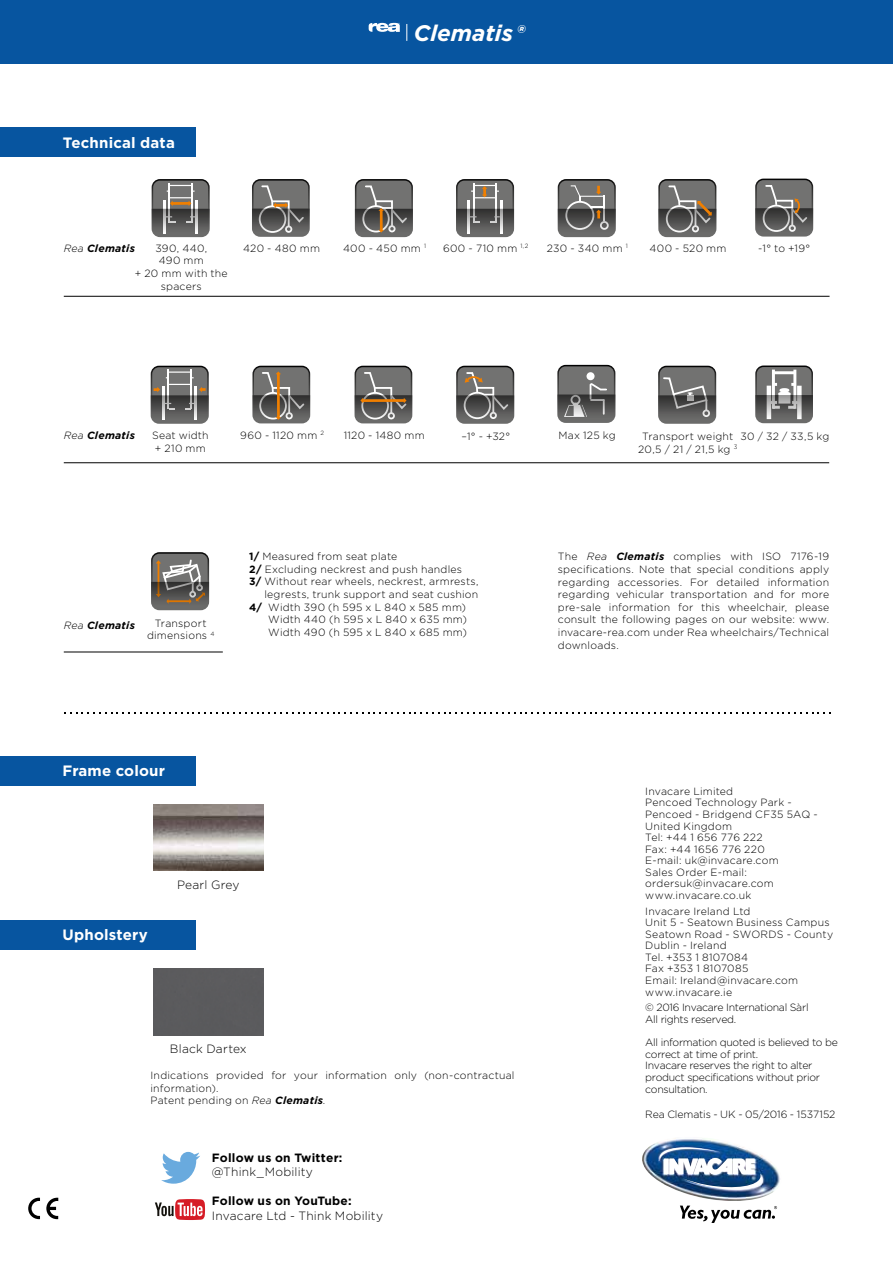
<style>
.page{position:relative;width:893px;height:1263px;background:#fff}
.page>*{position:absolute;margin:0;border:0;box-sizing:border-box;transform-origin:0 0}
.t1{font:italic 700 22.5px "Gotham";letter-spacing:.005em;color:#fff}
.t2{font:700 15px "Gotham";letter-spacing:.01em;color:#fff}
.t3{font:300 12px "Gotham";letter-spacing:.015em;color:#000}
.t4{font:700 12px "Gotham";letter-spacing:.02em;color:#000}
.t5{font:300 10.5px/11.6px "Gotham";letter-spacing:.02em;color:#000}
.t6{font:300 10.5px/11.6px "Gotham";letter-spacing:-.03em;color:#000}
.t7{font:italic 700 10.5px "Gotham";letter-spacing:.025em;color:#000}
.t8{font:300 10.5px "Gotham";letter-spacing:-.005em;color:#000}
.s1{font-weight:300}
.s2{font-weight:700}
.s3{font-style:italic}
.s4{font-weight:700;font-style:italic}
</style>
<div class="page">
<hr style="left:892px;top:0;width:1px;height:106px;background:#0755a0">
<div style="left:0;top:756px;width:196px;height:29px;background:#0755a0"></div>
<svg style="left:64px;top:713px;width:767px;height:1px"></svg>
<div style="left:0;top:920px;width:196px;height:30px;background:#0755a0"></div>
<img style="left:642px;top:1138px;width:138px;height:63px">
<img style="left:659px;top:1144px;width:104px;height:49px">
<svg style="left:680px;top:1205px;width:97px;height:18px"></svg>
<div style="left:0;top:128px;width:196px;height:29px;background:#0755a0"></div>
<hr style="left:64px;top:296px;width:765px;height:1px;background:#000">
<svg style="left:152px;top:179px;width:58px;height:58px;background:#757370"></svg>
<svg style="left:252px;top:179px;width:58px;height:58px;background:#706f6c"></svg>
<svg style="left:355px;top:179px;width:58px;height:58px;background:#716f6b"></svg>
<svg style="left:456px;top:179px;width:58px;height:58px;background:#737270"></svg>
<svg style="left:558px;top:179px;width:58px;height:58px;background:#706e6b"></svg>
<svg style="left:658px;top:179px;width:58px;height:58px;background:#716f6d"></svg>
<svg style="left:151px;top:366px;width:58px;height:58px;background:#747371"></svg>
<svg style="left:252px;top:366px;width:58px;height:57px;background:#746f69"></svg>
<svg style="left:355px;top:366px;width:57px;height:57px;background:#746f6a"></svg>
<svg style="left:755px;top:179px;width:58px;height:58px;background:#71706e"></svg>
<svg style="left:755px;top:365px;width:58px;height:58px;background:#828281"></svg>
<svg style="left:557px;top:365px;width:58px;height:58px;background:#6f6f6e"></svg>
<hr style="left:64px;top:462px;width:765px;height:1px;background:#000">
<hr style="left:64px;top:652px;width:159px;height:1px;background:#000">
<svg style="left:456px;top:366px;width:58px;height:58px;background:#716f6c"></svg>
<svg style="left:658px;top:366px;width:58px;height:58px;background:#6d6d6c"></svg>
<svg style="left:151px;top:552px;width:58px;height:58px;background:#76726c"></svg>
<img style="left:153px;top:805px;width:110px;height:66px">
<div style="left:153px;top:969px;width:110px;height:66px;background:#5b5b5d"></div>
<svg style="left:46px;top:1198px;width:12px;height:21px"></svg>
<svg style="left:28px;top:1198px;width:12px;height:21px"></svg>
<svg style="left:161px;top:1152px;width:39px;height:32px"></svg>
<svg style="left:155px;top:1199px;width:50px;height:21px"></svg>
<div style="left:0;top:0;width:893px;height:64px;background:#0755a0"></div>
<svg style="left:369px;top:23px;width:31px;height:9px"></svg>
<svg style="left:407px;top:24px;width:1px;height:17px"></svg>
<h1 class="t1" style="left:414px;top:18px;width:112px">Clematis ®</h1>
<h2 class="t2" style="left:63px;top:133px;width:113px">Technical data</h2>
<p class="t7" style="left:64px;top:241px;width:73px"><span class="s1">Rea</span> Clematis</p>
<p class="t5" style="left:135px;top:242px;width:94px;line-height:12.6px;text-align:center">390, 440,<br>490 mm<br>+ 20 mm with the spacers</p>
<p class="t5" style="left:243px;top:242px;width:78px">420 - 480 mm</p>
<p class="t5" style="left:343px;top:242px;width:85px">400 - 450 mm <sup>1</sup></p>
<p class="t5" style="left:443px;top:242px;width:87px">600 - 710 mm <sup>1,2</sup></p>
<p class="t5" style="left:547px;top:242px;width:83px">230 - 340 mm <sup>1</sup></p>
<p class="t5" style="left:649px;top:242px;width:79px">400 - 520 mm</p>
<p class="t5" style="left:758px;top:242px;width:54px">-1° to +19°</p>
<p class="t5" style="left:152px;top:429px;width:58px;line-height:12.6px">Seat width + 210 mm</p>
<p class="t5" style="left:240px;top:429px;width:85px">960 - 1120 mm <sup>2</sup></p>
<p class="t5" style="left:344px;top:429px;width:83px">1120 - 1480 mm</p>
<p class="t7" style="left:64px;top:428px;width:73px"><span class="s1">Rea</span> Clematis</p>
<p class="t5" style="left:558px;top:429px;width:59px">Max 125 kg</p>
<p class="t5" style="left:741px;top:430px;width:90px">30 / 32 / 33,5 kg</p>
<p class="t5" style="left:461px;top:430px;width:50px">–1° - +32°</p>
<p class="t5" style="left:638px;top:430px;width:101px;line-height:12.6px;text-align:center">Transport weight<br>20,5 / 21 / 21,5 kg <sup>3</sup></p>
<p class="t7" style="left:64px;top:618px;width:73px"><span class="s1">Rea</span> Clematis</p>
<p class="t5" style="left:147px;top:616px;width:69px;line-height:12.6px;text-align:center">Transport dimensions <sup>4</sup></p>
<p class="t5" style="left:249px;top:550px;width:150px"><span class="s2">1/</span> Measured from seat plate</p>
<p class="t5" style="left:249px;top:563px;width:214px"><span class="s2">2/</span> Excluding neckrest and push handles</p>
<p class="t5" style="left:249px;top:576px;width:231px"><span class="s2">3/</span> Without rear wheels, neckrest, armrests,</p>
<p class="t5" style="left:264px;top:588px;width:215px">legrests, trunk support and seat cushion</p>
<p class="t5" style="left:249px;top:601px;width:218px"><span class="s2">4/</span> Width 390 (h 595 x L 840 x 585 mm)</p>
<p class="t5" style="left:268px;top:613px;width:200px">Width 440 (h 595 x L 840 x 635 mm)</p>
<p class="t5" style="left:268px;top:626px;width:200px">Width 490 (h 595 x L 840 x 685 mm)</p>
<p class="t5" style="left:558px;top:550px;width:273px;line-height:12.6px;text-align:justify">The <span class="s3">Rea</span> <span class="s4">Clematis</span> complies with ISO 7176-19 specifications. Note that special conditions apply regarding accessories. For detailed information regarding vehicular transportation and for more pre-sale information for this wheelchair, please consult the following pages on our website: www. invacare-rea.com under Rea wheelchairs/Technical downloads.</p>
<h2 class="t2" style="left:63px;top:761px;width:104px">Frame colour</h2>
<h2 class="t2" style="left:63px;top:925px;width:87px">Upholstery</h2>
<p class="t3" style="left:177px;top:877px;width:64px">Pearl Grey</p>
<p class="t3" style="left:170px;top:1041px;width:78px">Black Dartex</p>
<p class="t5" style="left:151px;top:1069px;width:365px;line-height:12.6px">Indications provided for your information only (non-contractual information).<br>Patent pending on <span class="s3">Rea</span> <span class="s4">Clematis</span>.</p>
<p class="t4" style="left:212px;top:1150px;width:132px">Follow us on Twitter:</p>
<p class="t3" style="left:212px;top:1164px;width:103px">@Think_Mobility</p>
<p class="t4" style="left:212px;top:1193px;width:141px">Follow us on YouTube:</p>
<p class="t3" style="left:212px;top:1208px;width:173px">Invacare Ltd - Think Mobility</p>
<p class="t5" style="left:645px;top:785px;width:174px">Invacare Limited<br>Pencoed Technology Park -<br>Pencoed - Bridgend CF35 5AQ -<br>United Kingdom<br>Tel: +44 1 656 776 222<br>Fax: +44 1656 776 220<br>E-mail: uk@invacare.com<br>Sales Order E-mail: ordersuk@invacare.com www.invacare.co.uk</p>
<p class="t5" style="left:645px;top:905px;width:189px">Invacare Ireland Ltd<br>Unit 5 - Seatown Business Campus<br>Seatown Road - SWORDS - County<br>Dublin - Ireland<br>Tel. +353 1 8107084<br>Fax +353 1 8107085<br>Email: Ireland@invacare.com www.invacare.ie</p>
<p class="t6" style="left:645px;top:1001px;width:165px">© 2016 Invacare International Sàrl<br>All rights reserved.</p>
<p class="t6" style="left:645px;top:1036px;width:194px">All information quoted is believed to be correct at time of print.<br>Invacare reserves the right to alter product specifications without prior</p>
<p class="t6" style="left:645px;top:1083px;width:64px">consultation.</p>
<p class="t8" style="left:645px;top:1108px;width:192px">Rea Clematis - UK - 05/2016 - 1537152</p>
</div>
